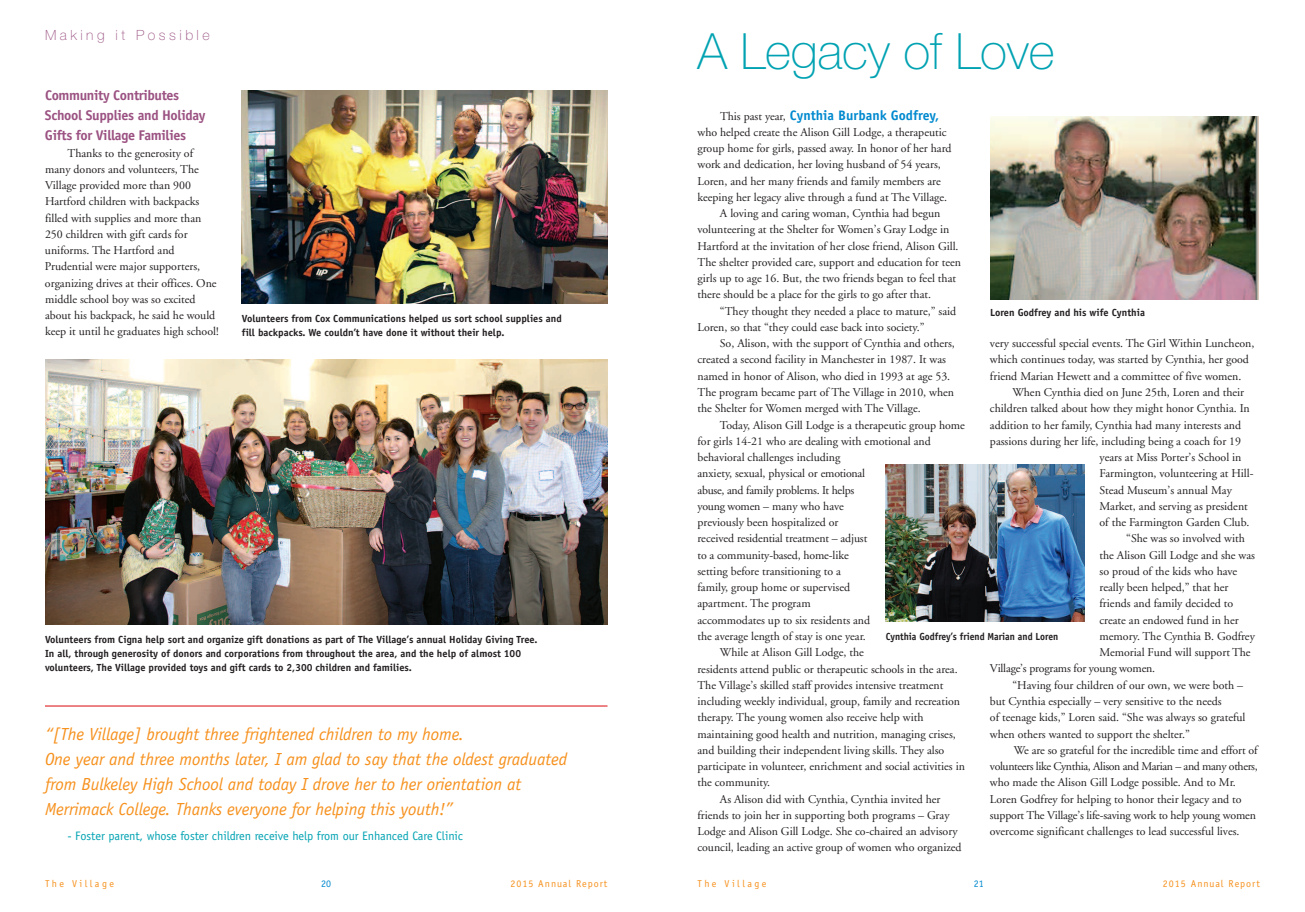
<style>
.page{position:relative;width:1305px;height:912px;background:#fff}
.page>*{position:absolute;margin:0;border:0;box-sizing:border-box;transform-origin:0 0}
.t1{font:100 50px "Helvetica Neue";letter-spacing:-.005em;color:#00a2b2}
.t2{font:italic 17.5px/25px "Officina Sans";letter-spacing:-.005em;color:#f6911e}
.t3{font:700 14px/20px "Officina Sans";letter-spacing:-.025em;color:#9b5282}
.t4{font:100 14px "Helvetica Neue";letter-spacing:.25em;color:#9b5282}
.t5{font:700 13.75px "Officina Sans";color:#0089cf}
.t6{font:12.25px "Officina Sans";letter-spacing:-.005em;color:#00a2b2}
.t7{font:11.88px/16.2px "Adobe Garamond";color:#231f20}
.t8{font:11.88px "Adobe Garamond";letter-spacing:-.03em;color:#231f20}
.t9{font:11.88px "Adobe Garamond";letter-spacing:-.02em;color:#231f20}
.t10{font:700 10.25px/13.8px "Officina Sans";color:#231f20}
.t11{font:700 10.25px "Officina Sans";color:#231f20;scale:.93 1}
.t12{font:10px "Officina Sans";letter-spacing:.1em;color:#f6911e}
.t13{font:10px "Officina Sans";letter-spacing:.25em;color:#f6911e}
.t14{font:10px "Officina Sans";color:#0089cf}
.s1{font-family:"Adobe Garamond";font-weight:400;font-size:11.88px;color:#231f20}
</style>
<div class="page">
<img style="left:45px;top:359px;width:563px;height:265px">
<img style="left:242px;top:90px;width:365px;height:213px">
<img style="left:990px;top:116px;width:269px;height:183px">
<img style="left:886px;top:464px;width:199px;height:157px">
<hr style="left:45px;top:705px;width:563px;height:1px;background:#e1373d">
<p class="t4" style="left:45px;top:30px;width:166px">Making it Possible</p>
<p class="t3" style="left:45px;top:87px;width:162px">Community Contributes<br>School Supplies and Holiday<br>Gifts for Village Families</p>
<p class="t7" style="left:45px;top:146px;width:175px;text-indent:23px">Thanks to the generosity of many donors and volunteers, The Village provided more than 900<br>Hartford children with backpacks filled with supplies and more than 250 children with gift cards for uniforms. The Hartford and Prudential were major supporters, organizing drives at their offices. One middle school boy was so excited about his backpack, he said he would keep it until he graduates high school!</p>
<p class="t10" style="left:242px;top:312px;width:321px">Volunteers from Cox Communications helped us sort school supplies and fill backpacks. We couldn’t have done it without their help.</p>
<p class="t10" style="left:45px;top:633px;width:494px">Volunteers from Cigna help sort and organize gift donations as part of The Village’s annual Holiday Giving Tree.<br>In all, through generosity of donors and corporations from throughout the area, and the help of almost 100 volunteers, The Village provided toys and gift cards to 2,300 children and families.</p>
<p class="t2" style="left:45px;top:722px;width:524px">“[The Village] brought three frightened children to my home.<br>One year and three months later, I am glad to say that the oldest graduated from Bulkeley High School and today I drove her to her orientation at Merrimack College. Thanks everyone for helping this youth!”</p>
<p class="t6" style="left:68px;top:830px;width:397px">- Foster parent, whose foster children receive help from our Enhanced Care Clinic</p>
<h1 class="t1" style="left:698px;top:34px;width:359px">A Legacy of Love</h1>
<p class="t5" style="left:720px;top:110px;width:221px"><span class="s1">This past year,</span> Cynthia Burbank Godfrey,</p>
<p class="t7" style="left:698px;top:125px;width:251px">who helped create the Alison Gill Lodge, a therapeutic</p>
<p class="t7" style="left:697px;top:141px;width:256px">group home for girls, passed away. In honor of her hard</p>
<p class="t7" style="left:697px;top:157px;width:245px">work and dedication, her loving husband of 54 years,</p>
<p class="t7" style="left:697px;top:174px;width:245px">Loren, and her many friends and family members are</p>
<p class="t7" style="left:697px;top:190px;width:251px">keeping her legacy alive through a fund at The Village.</p>
<p class="t7" style="left:720px;top:206px;width:222px">A loving and caring woman, Cynthia had begun</p>
<p class="t7" style="left:697px;top:222px;width:254px">volunteering at the Shelter for Women’s Gray Lodge in</p>
<p class="t7" style="left:697px;top:239px;width:263px">Hartford at the invitation of her close friend, Alison Gill.</p>
<p class="t7" style="left:697px;top:255px;width:265px">The shelter provided care, support and education for teen</p>
<p class="t7" style="left:697px;top:271px;width:260px">girls up to age 16. But, the two friends began to feel that</p>
<p class="t7" style="left:697px;top:287px;width:235px">there should be a place for the girls to go after that.</p>
<p class="t7" style="left:720px;top:304px;width:238px">“They thought they needed a place to mature,” said</p>
<p class="t7" style="left:697px;top:320px;width:229px">Loren, so that “they could ease back into society.”</p>
<p class="t7" style="left:720px;top:336px;width:236px">So, Alison, with the support of Cynthia and others,</p>
<p class="t7" style="left:697px;top:352px;width:250px">created a second facility in Manchester in 1987. It was</p>
<p class="t7" style="left:697px;top:369px;width:254px">named in honor of Alison, who died in 1993 at age 53.</p>
<p class="t7" style="left:697px;top:385px;width:258px">The program became part of The Village in 2010, when</p>
<p class="t7" style="left:697px;top:401px;width:225px">the Shelter for Women merged with The Village.</p>
<p class="t7" style="left:720px;top:417px;width:247px">Today, Alison Gill Lodge is a therapeutic group home</p>
<p class="t7" style="left:697px;top:434px;width:235px">for girls 14-21 who are dealing with emotional and</p>
<p class="t7" style="left:697px;top:450px;width:144px">behavioral challenges including</p>
<p class="t7" style="left:697px;top:466px;width:169px">anxiety, sexual, physical or emotional</p>
<p class="t9" style="left:697px;top:485px;width:158px">abuse, and family problems. It helps</p>
<p class="t7" style="left:697px;top:499px;width:148px">young women – many who have</p>
<p class="t7" style="left:697px;top:515px;width:142px">previously been hospitalized or</p>
<p class="t7" style="left:697px;top:531px;width:171px">received residential treatment – adjust</p>
<p class="t7" style="left:697px;top:547px;width:153px">to a community-based, home-like</p>
<p class="t7" style="left:697px;top:564px;width:145px">setting before transitioning to a</p>
<p class="t7" style="left:697px;top:580px;width:154px">family, group home or supervised</p>
<p class="t7" style="left:697px;top:596px;width:115px">apartment. The program</p>
<p class="t7" style="left:697px;top:612px;width:174px">accommodates up to six residents and</p>
<p class="t7" style="left:697px;top:629px;width:170px">the average length of stay is one year.</p>
<p class="t7" style="left:720px;top:645px;width:145px">While at Alison Gill Lodge, the</p>
<p class="t7" style="left:697px;top:661px;width:262px">residents attend public or therapeutic schools in the area.</p>
<p class="t7" style="left:697px;top:677px;width:247px">The Village’s skilled staff provides intensive treatment</p>
<p class="t7" style="left:697px;top:694px;width:264px">including weekly individual, group, family and recreation</p>
<p class="t7" style="left:697px;top:710px;width:228px">therapy. The young women also receive help with</p>
<p class="t7" style="left:697px;top:726px;width:260px">maintaining good health and nutrition, managing crises,</p>
<p class="t7" style="left:697px;top:742px;width:248px">and building their independent living skills. They also</p>
<p class="t7" style="left:697px;top:759px;width:269px">participate in volunteer, enrichment and social activities in</p>
<p class="t7" style="left:697px;top:775px;width:74px">the community.</p>
<p class="t7" style="left:720px;top:791px;width:222px">As Alison did with Cynthia, Cynthia invited her</p>
<p class="t7" style="left:697px;top:807px;width:254px">friends to join her in supporting both programs – Gray</p>
<p class="t7" style="left:697px;top:824px;width:262px">Lodge and Alison Gill Lodge. She co-chaired an advisory</p>
<p class="t7" style="left:697px;top:840px;width:266px">council, leading an active group of women who organized</p>
<p class="t10" style="left:990px;top:306px;width:156px">Loren Godfrey and his wife Cynthia</p>
<p class="t7" style="left:990px;top:336px;width:266px">very successful special events. The Girl Within Luncheon, which continues today, was started by Cynthia, her good friend Marian Hewett and a committee of five women.</p>
<p class="t7" style="left:1012px;top:385px;width:233px">When Cynthia died on June 25th, Loren and their</p>
<p class="t7" style="left:990px;top:401px;width:261px">children talked about how they might honor Cynthia. In</p>
<p class="t7" style="left:990px;top:417px;width:253px">addition to her family, Cynthia had many interests and</p>
<p class="t7" style="left:990px;top:434px;width:253px">passions during her life, including being a coach for 19</p>
<p class="t7" style="left:1100px;top:450px;width:143px">years at Miss Porter’s School in</p>
<p class="t7" style="left:1100px;top:466px;width:156px">Farmington, volunteering at Hill-</p>
<p class="t7" style="left:1100px;top:482px;width:134px">Stead Museum’s annual May</p>
<p class="t7" style="left:1100px;top:499px;width:150px">Market, and serving as president</p>
<p class="t7" style="left:1100px;top:515px;width:151px">of the Farmington Garden Club.</p>
<p class="t7" style="left:1126px;top:531px;width:120px">“She was so involved with</p>
<p class="t7" style="left:1100px;top:547px;width:157px">the Alison Gill Lodge and she was</p>
<p class="t7" style="left:1100px;top:564px;width:139px">so proud of the kids who have</p>
<p class="t7" style="left:1100px;top:580px;width:130px">really been helped,” that her</p>
<p class="t7" style="left:1100px;top:596px;width:135px">friends and family decided to</p>
<p class="t7" style="left:1100px;top:612px;width:141px">create an endowed fund in her</p>
<p class="t7" style="left:1100px;top:629px;width:157px">memory. The Cynthia B. Godfrey</p>
<p class="t7" style="left:1100px;top:645px;width:153px">Memorial Fund will support The</p>
<p class="t7" style="left:990px;top:661px;width:167px">Village’s programs for young women.</p>
<p class="t7" style="left:1012px;top:677px;width:232px">“Having four children of our own, we were both –</p>
<p class="t7" style="left:990px;top:694px;width:233px">but Cynthia especially – very sensitive to the needs</p>
<p class="t7" style="left:990px;top:710px;width:257px">of teenage kids,” Loren said. “She was always so grateful</p>
<p class="t7" style="left:990px;top:726px;width:201px">when others wanted to support the shelter.”</p>
<p class="t7" style="left:1014px;top:742px;width:246px">We are so grateful for the incredible time and effort of</p>
<p class="t8" style="left:990px;top:761px;width:269px">volunteers like Cynthia, Alison and Marian – and many others,</p>
<p class="t7" style="left:990px;top:775px;width:247px">who made the Alison Gill Lodge possible. And to Mr.</p>
<p class="t7" style="left:990px;top:791px;width:253px">Loren Godfrey for helping to honor their legacy and to</p>
<p class="t7" style="left:990px;top:807px;width:267px">support The Village’s life-saving work to help young women</p>
<p class="t7" style="left:990px;top:824px;width:251px">overcome significant challenges to lead successful lives.</p>
<p class="t11" style="left:886px;top:632px;width:187px">Cynthia Godfrey’s friend Marian and Loren</p>
<p class="t13" style="left:45px;top:879px;width:71px">The Village</p>
<p class="t14" style="left:321px;top:879px;width:11px">20</p>
<p class="t12" style="left:510px;top:879px;width:99px">2015 Annual Report</p>
<p class="t13" style="left:698px;top:879px;width:71px">The Village</p>
<p class="t14" style="left:974px;top:879px;width:11px">21</p>
<p class="t12" style="left:1163px;top:879px;width:99px">2015 Annual Report</p>
</div>
